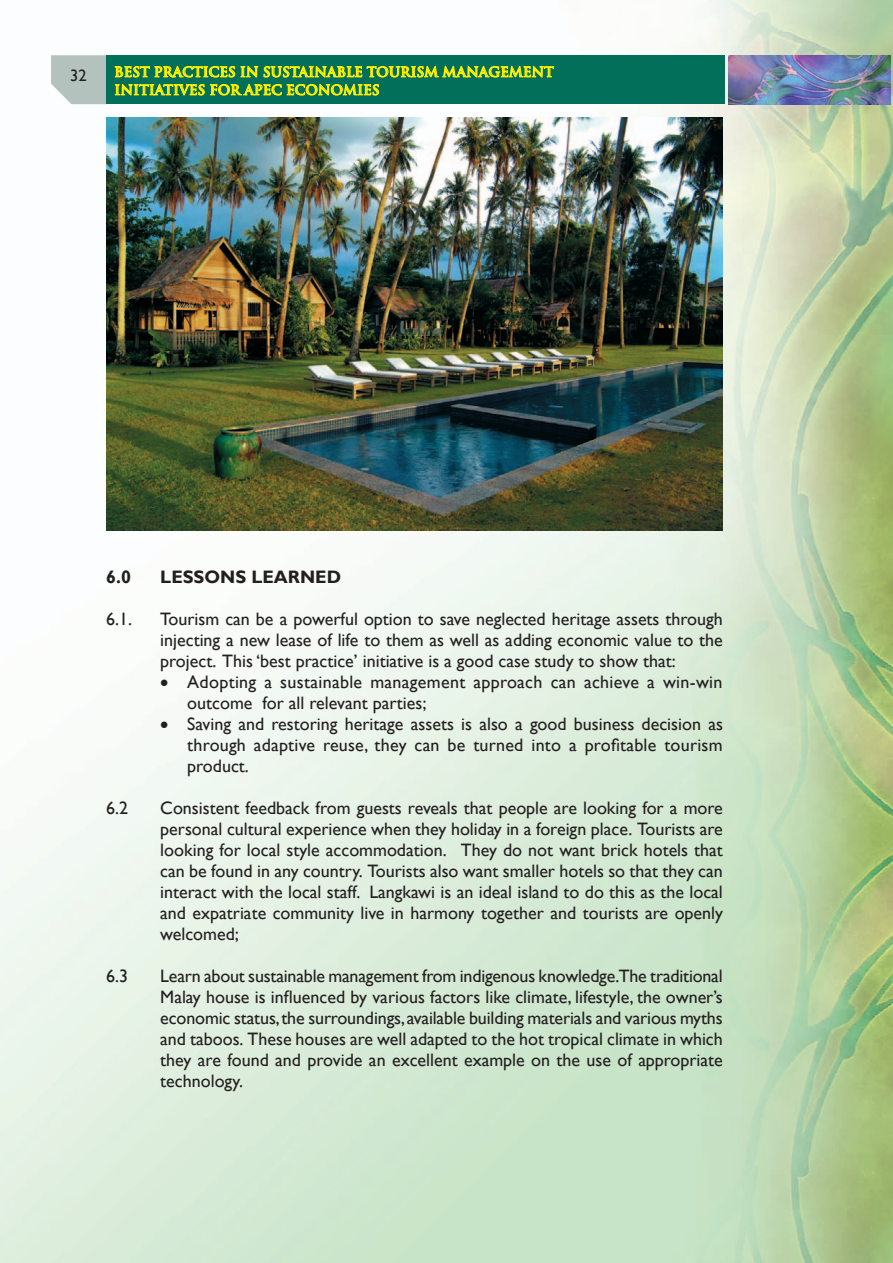
<style>
.page{position:relative;width:893px;height:1263px;background:#fff}
.page>*{position:absolute;margin:0;border:0;box-sizing:border-box;transform-origin:0 0}
.t1{font:18px/21px "Gill Sans";color:#231f20;text-align:justify}
.t2{font:18px/21px "Gill Sans";letter-spacing:.02em;color:#231f20}
.t3{font:700 18px "Gill Sans";color:#231f20}
.t4{font:16.5px "Gill Sans";color:#231f20}
.t5{font:700 13.5px/18px "Trajan";color:#fff101}
</style>
<div class="page">
<img style="left:0;top:0;width:893px;height:1263px">
<img style="left:729px;top:55px;width:161px;height:49px">
<svg style="left:51px;top:55px;width:55px;height:49px;background:#b9c6c2"></svg>
<div style="left:106px;top:55px;width:619px;height:49px;background:#016f5a"></div>
<svg style="left:115px;top:33px;width:439px;height:63px"></svg>
<img style="left:106px;top:118px;width:617px;height:412px">
<p class="t4" style="left:70px;top:66px;width:18px">32</p>
<p class="t5" style="left:114px;top:63px;width:441px">BEST PRACTICES IN SUSTAINABLE TOURISM MANAGEMENT<br>INITIATIVES FOR APEC ECONOMIES</p>
<p class="t3" style="left:106px;top:566px;width:26px">6.0</p>
<p class="t3" style="left:160px;top:566px;width:182px">LESSONS LEARNED</p>
<p class="t1" style="left:106px;top:609px;width:27px">6.1.</p>
<p class="t1" style="left:160px;top:609px;width:564px">Tourism can be a powerful option to save neglected heritage assets through injecting a new lease of life to them as well as adding economic value to the project. This ‘best practice’ initiative is a good case study to show that:</p>
<p class="t2" style="left:187px;top:672px;width:537px;text-indent:-27px">• Adopting a sustainable management approach can achieve a win-win outcome for all relevant parties;</p>
<p class="t1" style="left:187px;top:714px;width:537px;text-indent:-27px">• Saving and restoring heritage assets is also a good business decision as through adaptive reuse, they can be turned into a profitable tourism product.</p>
<p class="t1" style="left:106px;top:798px;width:23px">6.2</p>
<p class="t1" style="left:160px;top:798px;width:564px">Consistent feedback from guests reveals that people are looking for a more personal cultural experience when they holiday in a foreign place. Tourists are looking for local style accommodation. They do not want brick hotels that can be found in any country. Tourists also want smaller hotels so that they can interact with the local staff. Langkawi is an ideal island to do this as the local and expatriate community live in harmony together and tourists are openly welcomed;</p>
<p class="t1" style="left:106px;top:966px;width:23px">6.3</p>
<p class="t1" style="left:160px;top:966px;width:564px">Learn about sustainable management from indigenous knowledge.The traditional Malay house is influenced by various factors like climate, lifestyle, the owner’s economic status, the surroundings, available building materials and various myths and taboos. These houses are well adapted to the hot tropical climate in which they are found and provide an excellent example on the use of appropriate technology.</p>
</div>
